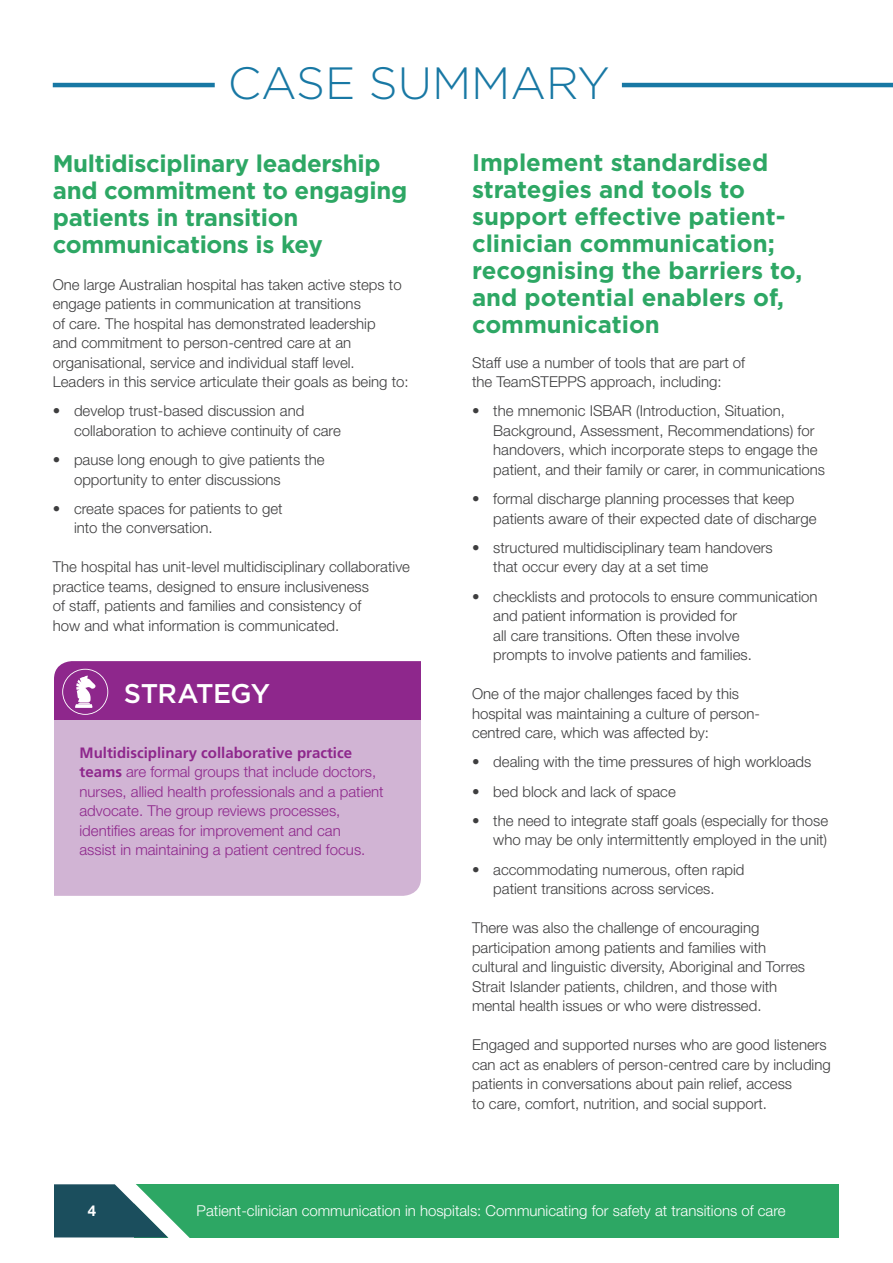
<style>
.page{position:relative;width:893px;height:1263px;background:#fff}
.page>*{position:absolute;margin:0;border:0;box-sizing:border-box;transform-origin:0 0}
.HEADLINE{font:300 45.15px "Gotham";color:#1878a4}
.Key_point{font:500 27px "Gotham";letter-spacing:-.02em;color:#fff}
.HEADLINE-2{font:700 24px/27px "Gotham";color:#2da764}
.Body{font:300 15px/19.5px "Helvetica Neue LT Std";color:#3e3e3f}
.Body-2{font:300 15px/19.5px "Helvetica Neue LT Std";color:#8e278c}
.t1{font:300 15px "Helvetica Neue LT Std";color:#fff}
.t2{font:700 15px "Helvetica Neue LT Std";color:#fff}
.s1{font-family:"Frutiger LT Std";font-weight:700}
</style>
<div class="page">
<div style="left:134px;top:1184px;width:704px;height:53px;background:#2da764"></div>
<svg style="left:54px;top:1184px;width:159px;height:54px"></svg>
<div style="left:54px;top:661px;width:367px;height:59px;background:#8e278c"></div>
<div style="left:54px;top:720px;width:367px;height:176px;background:#d1b4d4"></div>
<hr style="left:53px;top:83px;width:162px;height:4px;background:#1878a4">
<hr style="left:622px;top:83px;width:271px;height:4px;background:#1878a4">
<p class="HEADLINE" style="left:228px;top:54px;width:384px">CASE SUMMARY</p>
<p class="HEADLINE-2" style="left:53px;top:150px;width:356px">Multidisciplinary leadership and commitment to engaging patients in transition communications is key</p>
<p class="Body" style="left:53px;top:274px;width:357px">One large Australian hospital has taken active steps to engage patients in communication at transitions<br>of care. The hospital has demonstrated leadership<br>and commitment to person-centred care at an organisational, service and individual staff level.<br>Leaders in this service articulate their goals as being to:</p>
<p class="Body" style="left:74px;top:401px;width:268px;text-indent:-21px">• develop trust-based discussion and collaboration to achieve continuity of care</p>
<p class="Body" style="left:74px;top:450px;width:252px;text-indent:-21px">• pause long enough to give patients the opportunity to enter discussions</p>
<p class="Body" style="left:74px;top:498px;width:210px;text-indent:-21px">• create spaces for patients to get into the conversation.</p>
<p class="Body" style="left:53px;top:557px;width:359px">The hospital has unit-level multidisciplinary collaborative practice teams, designed to ensure inclusiveness<br>of staff, patients and families and consistency of<br>how and what information is communicated.</p>
<p class="Key_point" style="left:124px;top:675px;width:148px">STRATEGY</p>
<p class="Body-2" style="left:80px;top:742px;width:306px"><span class="s1">Multidisciplinary collaborative practice teams</span> are formal groups that include doctors, nurses, allied health professionals and a patient advocate. The group reviews processes, identifies areas for improvement and can<br>assist in maintaining a patient centred focus.</p>
<p class="HEADLINE-2" style="left:472px;top:149px;width:332px">Implement standardised strategies and tools to support effective patient&shy;clinician communication; recognising the barriers to, and potential enablers of, communication</p>
<p class="Body" style="left:472px;top:352px;width:275px">Staff use a number of tools that are part of the TeamSTEPPS approach, including:</p>
<p class="Body" style="left:493px;top:401px;width:333px;text-indent:-21px">• the mnemonic ISBAR (Introduction, Situation, Background, Assessment, Recommendations) for handovers, which incorporate steps to engage the patient, and their family or carer, in communications</p>
<p class="Body" style="left:493px;top:489px;width:325px;text-indent:-21px">• formal discharge planning processes that keep patients aware of their expected date of discharge</p>
<p class="Body" style="left:493px;top:537px;width:281px;text-indent:-21px">• structured multidisciplinary team handovers that occur every day at a set time</p>
<p class="Body" style="left:493px;top:586px;width:326px;text-indent:-21px">• checklists and protocols to ensure communication and patient information is provided for<br>all care transitions. Often these involve<br>prompts to involve patients and families.</p>
<p class="Body" style="left:472px;top:684px;width:290px">One of the major challenges faced by this hospital was maintaining a culture of person&shy;centred care, which was affected by:</p>
<p class="Body" style="left:472px;top:752px;width:341px">• dealing with the time pressures of high workloads</p>
<p class="Body" style="left:472px;top:781px;width:205px">• bed block and lack of space</p>
<p class="Body" style="left:472px;top:810px;width:358px;text-align:right">• the need to integrate staff goals (especially for those who may be only intermittently employed in the unit)</p>
<p class="Body" style="left:472px;top:859px;width:274px;text-align:center">• accommodating numerous, often rapid patient transitions across services.</p>
<p class="Body" style="left:472px;top:918px;width:335px">There was also the challenge of encouraging participation among patients and families with cultural and linguistic diversity, Aboriginal and Torres Strait Islander patients, children, and those with mental health issues or who were distressed.</p>
<p class="Body" style="left:472px;top:1035px;width:360px">Engaged and supported nurses who are good listeners can act as enablers of person-centred care by including patients in conversations about pain relief, access<br>to care, comfort, nutrition, and social support.</p>
<p class="t2" style="left:88px;top:1201px;width:10px">4</p>
<p class="t1" style="left:197px;top:1201px;width:590px">Patient-clinician communication in hospitals: Communicating for safety at transitions of care</p>
</div>
